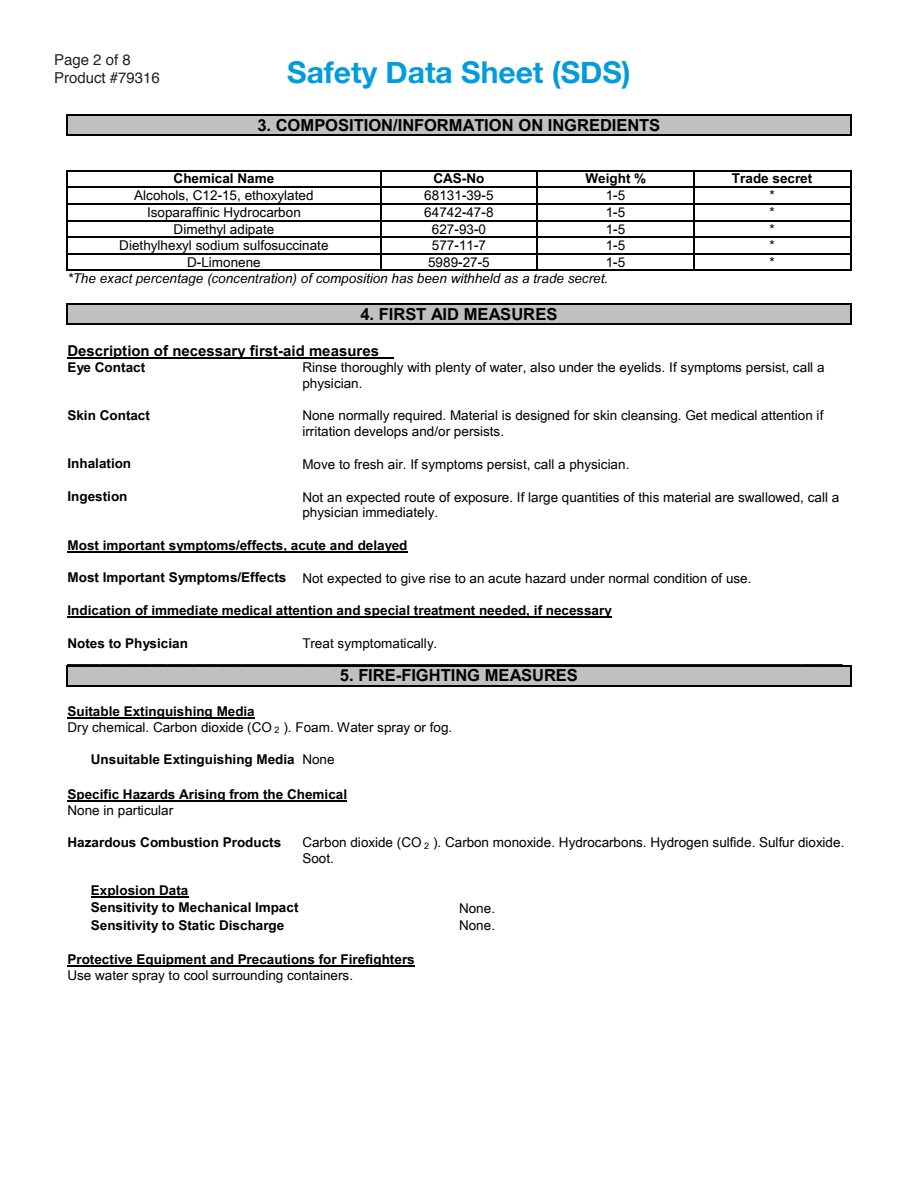
<style>
.page{position:relative;width:918px;height:1188px;background:#fff}
.page>*{position:absolute;margin:0;border:0;box-sizing:border-box;transform-origin:0 0}
.t1{font:700 30px "Helvetica Neue";color:#009cdb}
.t2{font:700 16.5px "Arial";letter-spacing:-.005em;color:#000}
.t3{font:15px "Arial";color:#000}
.t4{font:700 15px "Arial";color:#000}
.t5{font:15px/18px "Helvetica";color:#231f20}
.t6{font:13.5px/15.5px "Arial";letter-spacing:.005em;color:#000}
.t7{font:700 13.5px/17.2px "Arial";color:#000}
.t8{font:italic 13.5px "Arial";letter-spacing:.005em;color:#000}
.s1{font-weight:700}
.s2{font-weight:400}
</style>
<div class="page">
<div style="left:68px;top:115px;width:782px;height:19px;background:#c0c0c0"></div>
<hr style="left:69px;top:114px;width:781px;height:1px;background:#000">
<svg style="left:67px;top:114px;width:2px;height:21px"></svg>
<hr style="left:69px;top:134px;width:233px;height:1px;background:#000">
<hr style="left:303px;top:134px;width:547px;height:1px;background:#000">
<svg style="left:850px;top:114px;width:1px;height:21px"></svg>
<hr style="left:69px;top:170px;width:233px;height:1px;background:#000">
<hr style="left:303px;top:170px;width:77px;height:1px;background:#000">
<hr style="left:381px;top:170px;width:156px;height:1px;background:#000">
<hr style="left:538px;top:170px;width:155px;height:1px;background:#000">
<hr style="left:695px;top:170px;width:155px;height:1px;background:#000">
<hr style="left:68px;top:187px;width:312px;height:1px;background:#000">
<hr style="left:381px;top:187px;width:156px;height:1px;background:#000">
<hr style="left:538px;top:187px;width:155px;height:1px;background:#000">
<hr style="left:695px;top:187px;width:155px;height:1px;background:#000">
<hr style="left:68px;top:203px;width:312px;height:1px;background:#000">
<hr style="left:381px;top:203px;width:156px;height:1px;background:#000">
<hr style="left:538px;top:203px;width:155px;height:1px;background:#000">
<hr style="left:695px;top:203px;width:155px;height:1px;background:#000">
<hr style="left:68px;top:220px;width:312px;height:1px;background:#000">
<hr style="left:381px;top:220px;width:156px;height:1px;background:#000">
<hr style="left:538px;top:220px;width:155px;height:1px;background:#000">
<hr style="left:695px;top:220px;width:155px;height:1px;background:#000">
<hr style="left:68px;top:237px;width:312px;height:1px;background:#000">
<hr style="left:381px;top:237px;width:156px;height:1px;background:#000">
<hr style="left:538px;top:237px;width:155px;height:1px;background:#000">
<hr style="left:695px;top:237px;width:155px;height:1px;background:#000">
<hr style="left:68px;top:253px;width:312px;height:1px;background:#000">
<hr style="left:381px;top:253px;width:156px;height:1px;background:#000">
<hr style="left:538px;top:253px;width:155px;height:1px;background:#000">
<hr style="left:695px;top:253px;width:155px;height:1px;background:#000">
<svg style="left:67px;top:170px;width:2px;height:101px"></svg>
<hr style="left:69px;top:270px;width:311px;height:1px;background:#000">
<svg style="left:380px;top:170px;width:1px;height:101px"></svg>
<hr style="left:381px;top:270px;width:156px;height:1px;background:#000">
<svg style="left:537px;top:170px;width:1px;height:101px"></svg>
<hr style="left:538px;top:270px;width:155px;height:1px;background:#000">
<svg style="left:693px;top:170px;width:2px;height:101px"></svg>
<hr style="left:695px;top:270px;width:155px;height:1px;background:#000">
<svg style="left:850px;top:170px;width:1px;height:101px"></svg>
<div style="left:68px;top:305px;width:782px;height:19px;background:#c0c0c0"></div>
<hr style="left:69px;top:304px;width:781px;height:1px;background:#000">
<svg style="left:67px;top:304px;width:25px;height:21px"></svg>
<hr style="left:92px;top:324px;width:210px;height:1px;background:#000">
<hr style="left:303px;top:324px;width:547px;height:1px;background:#000">
<svg style="left:850px;top:304px;width:1px;height:21px"></svg>
<hr style="left:67px;top:358px;width:327px;height:1px;background:#000">
<hr style="left:67px;top:551px;width:341px;height:1px;background:#000">
<hr style="left:67px;top:616px;width:545px;height:2px;background:#000">
<div style="left:68px;top:666px;width:782px;height:19px;background:#c0c0c0"></div>
<hr style="left:68px;top:665px;width:782px;height:1px;background:#000">
<svg style="left:67px;top:665px;width:2px;height:21px"></svg>
<hr style="left:69px;top:685px;width:390px;height:1px;background:#000">
<hr style="left:460px;top:685px;width:390px;height:1px;background:#000">
<svg style="left:850px;top:665px;width:1px;height:21px"></svg>
<hr style="left:67px;top:717px;width:188px;height:2px;background:#000">
<hr style="left:67px;top:800px;width:280px;height:2px;background:#000">
<hr style="left:91px;top:897px;width:97px;height:1px;background:#000">
<hr style="left:67px;top:966px;width:348px;height:1px;background:#000">
<p class="t5" style="left:54px;top:51px;width:107px">Page 2 of 8<br>Product #79316</p>
<h1 class="t1" style="left:287px;top:49px;width:345px">Safety Data Sheet (SDS)</h1>
<p class="t2" style="left:257px;top:115px;width:404px">3. COMPOSITION/INFORMATION ON INGREDIENTS</p>
<p class="t7" style="left:174px;top:170px;width:102px">Chemical Name</p>
<p class="t7" style="left:433px;top:170px;width:52px">CAS-No</p>
<p class="t7" style="left:585px;top:170px;width:62px">Weight %</p>
<p class="t7" style="left:732px;top:170px;width:82px">Trade secret</p>
<p class="t6" style="left:134px;top:188px;width:181px">Alcohols, C12-15, ethoxylated</p>
<p class="t6" style="left:424px;top:188px;width:71px">68131-39-5</p>
<p class="t6" style="left:606px;top:188px;width:21px">1-5</p>
<p class="t6" style="left:770px;top:188px;width:7px">*</p>
<p class="t6" style="left:147px;top:205px;width:155px">Isoparaffinic Hydrocarbon</p>
<p class="t6" style="left:424px;top:205px;width:71px">64742-47-8</p>
<p class="t6" style="left:606px;top:205px;width:21px">1-5</p>
<p class="t6" style="left:770px;top:205px;width:7px">*</p>
<p class="t6" style="left:174px;top:222px;width:102px">Dimethyl adipate</p>
<p class="t6" style="left:432px;top:222px;width:56px">627-93-0</p>
<p class="t6" style="left:606px;top:222px;width:21px">1-5</p>
<p class="t6" style="left:770px;top:222px;width:7px">*</p>
<p class="t6" style="left:119px;top:238px;width:211px">Diethylhexyl sodium sulfosuccinate</p>
<p class="t6" style="left:432px;top:238px;width:56px">577-11-7</p>
<p class="t6" style="left:606px;top:238px;width:21px">1-5</p>
<p class="t6" style="left:770px;top:238px;width:7px">*</p>
<p class="t6" style="left:187px;top:255px;width:75px">D-Limonene</p>
<p class="t6" style="left:428px;top:255px;width:63px">5989-27-5</p>
<p class="t6" style="left:606px;top:255px;width:21px">1-5</p>
<p class="t6" style="left:770px;top:255px;width:7px">*</p>
<p class="t8" style="left:67px;top:271px;width:542px">*The exact percentage (concentration) of composition has been withheld as a trade secret.</p>
<p class="t2" style="left:360px;top:305px;width:199px">4. FIRST AID MEASURES</p>
<p class="t4" style="left:67px;top:342px;width:313px">Description of necessary first-aid measures</p>
<p class="t7" style="left:67px;top:358px;width:79px">Eye Contact</p>
<p class="t6" style="left:302px;top:360px;width:524px">Rinse thoroughly with plenty of water, also under the eyelids. If symptoms persist, call a physician.</p>
<p class="t7" style="left:67px;top:407px;width:84px">Skin Contact</p>
<p class="t6" style="left:302px;top:408px;width:523px">None normally required. Material is designed for skin cleansing. Get medical attention if irritation develops and/or persists.</p>
<p class="t7" style="left:67px;top:455px;width:65px">Inhalation</p>
<p class="t6" style="left:302px;top:456px;width:329px">Move to fresh air. If symptoms persist, call a physician.</p>
<p class="t7" style="left:67px;top:488px;width:62px">Ingestion</p>
<p class="t6" style="left:302px;top:489px;width:538px">Not an expected route of exposure. If large quantities of this material are swallowed, call a physician immediately.</p>
<p class="t7" style="left:67px;top:536px;width:342px">Most important symptoms/effects, acute and delayed</p>
<p class="t6" style="left:67px;top:570px;width:686px"><span class="s1">Most Important Symptoms/Effects</span> Not expected to give rise to an acute hazard under normal condition of use.</p>
<p class="t7" style="left:67px;top:602px;width:546px">Indication of immediate medical attention and special treatment needed, if necessary</p>
<p class="t7" style="left:67px;top:634px;width:122px">Notes to Physician</p>
<p class="t6" style="left:302px;top:636px;width:137px">Treat symptomatically.</p>
<p class="t3" style="left:67px;top:648px;width:777px">_____________________________________________________________________________________________</p>
<p class="t2" style="left:340px;top:666px;width:240px">5. FIRE-FIGHTING MEASURES</p>
<p class="t6" style="left:67px;top:703px;width:386px;line-height:15.9px"><span class="s1">Suitable Extinguishing Media<br></span>Dry chemical. Carbon dioxide (CO <sub>2</sub> ). Foam. Water spray or fog.</p>
<p class="t7" style="left:91px;top:751px;width:245px">Unsuitable Extinguishing Media <span class="s2">None</span></p>
<p class="t7" style="left:67px;top:785px;width:281px">Specific Hazards Arising from the Chemical</p>
<p class="t6" style="left:67px;top:802px;width:107px">None in particular</p>
<p class="t7" style="left:67px;top:834px;width:215px">Hazardous Combustion Products</p>
<p class="t6" style="left:302px;top:835px;width:544px">Carbon dioxide (CO <sub>2</sub> ). Carbon monoxide. Hydrocarbons. Hydrogen sulfide. Sulfur dioxide.<br>Soot.</p>
<p class="t7" style="left:91px;top:882px;width:209px">Explosion Data<br>Sensitivity to Mechanical Impact</p>
<p class="t6" style="left:459px;top:901px;width:38px">None.</p>
<p class="t7" style="left:91px;top:916px;width:195px">Sensitivity to Static Discharge</p>
<p class="t6" style="left:459px;top:918px;width:38px">None.</p>
<p class="t7" style="left:67px;top:951px;width:349px">Protective Equipment and Precautions for Firefighters</p>
<p class="t6" style="left:67px;top:968px;width:287px">Use water spray to cool surrounding containers.</p>
</div>
